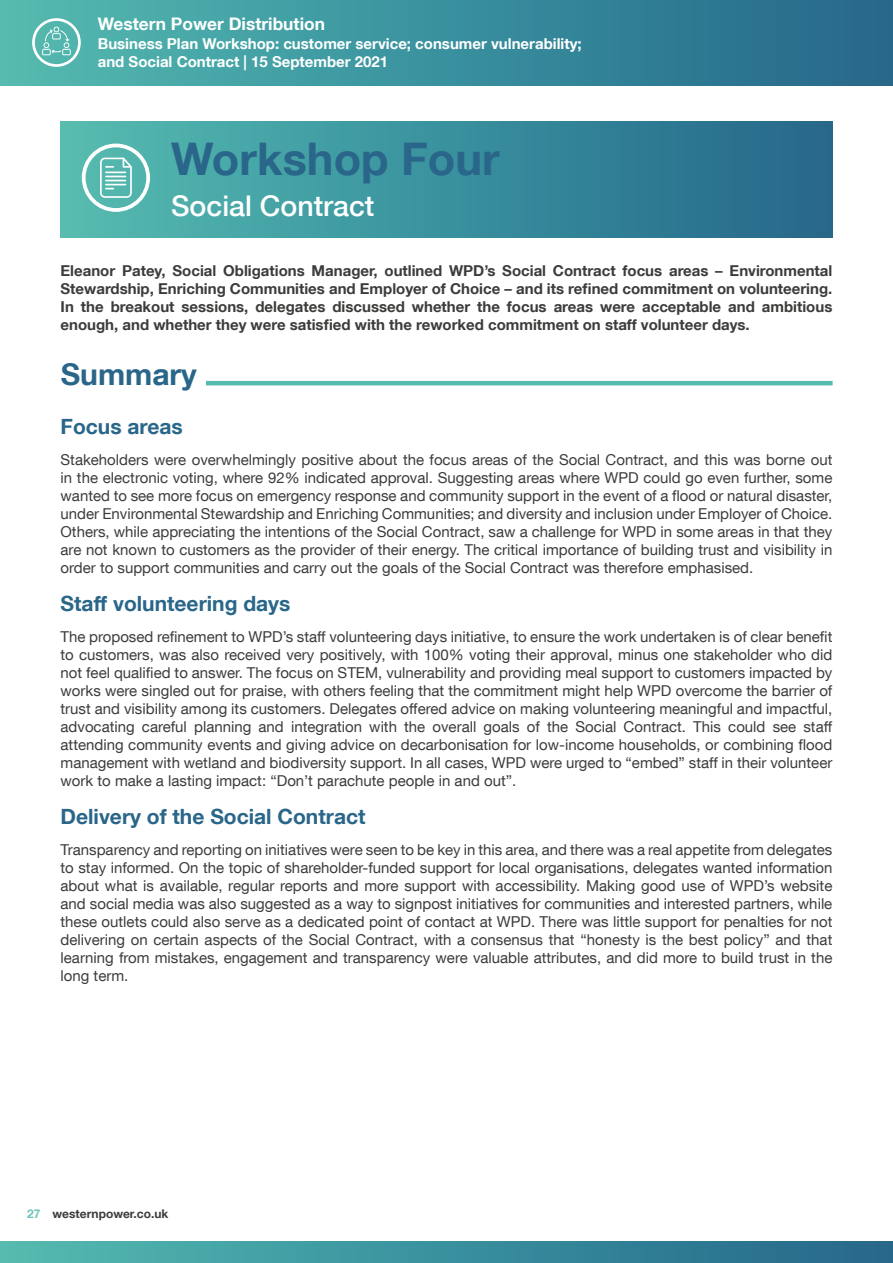
<style>
.page{position:relative;width:893px;height:1263px;background:#fff}
.page>*{position:absolute;margin:0;border:0;box-sizing:border-box;transform-origin:0 0}
.t1{font:700 45px "Helvetica Neue LT Com";color:#296689}
.t2{font:700 30px "Helvetica Neue LT Com";color:#296689}
.t3{font:500 28.5px "Helvetica Neue LT Com";color:#fff}
.t4{font:700 21px "Helvetica Neue LT Com";color:#296689}
.t5{font:700 17.4px "Helvetica Neue LT Com";color:#fff}
.t6{font:15px/18px "Helvetica Neue LT Com";color:#3c3c3b;text-align:justify}
.t7{font:700 15px/18px "Helvetica Neue LT Com";color:#3c3c3b;text-align:justify}
.t8{font:700 15px/18.3px "Helvetica Neue LT Com";color:#fff}
.t9{font:700 12px "Helvetica Neue LT Com";color:#3c3c3b}
.s1{color:#6fc3b8}
</style>
<div class="page">
<div style="left:0;top:0;width:893px;height:85px;background:linear-gradient(to right,#53bab0,#24668a)"></div>
<div style="left:0;top:1242px;width:893px;height:21px;background:linear-gradient(to right,#53bab0,#24668a)"></div>
<svg style="left:32px;top:18px;width:49px;height:49px;background:#79c5bf"></svg>
<div style="left:61px;top:121px;width:771px;height:116px;background:linear-gradient(to right,#54bcb1,#24668a)"></div>
<hr style="left:206px;top:381px;width:627px;height:4px;background:#55bbaf">
<svg style="left:82px;top:144px;width:68px;height:68px"></svg>
<p class="t5" style="left:98px;top:13px;width:229px">Western Power Distribution</p>
<p class="t8" style="left:98px;top:34px;width:485px">Business Plan Workshop: customer service; consumer vulnerability; and Social Contract | 15 September 2021</p>
<h1 class="t1" style="left:171px;top:130px;width:330px">Workshop Four</h1>
<h3 class="t3" style="left:171px;top:189px;width:205px">Social Contract</h3>
<p class="t7" style="left:61px;top:261px;width:773px">Eleanor Patey, Social Obligations Manager, outlined WPD’s Social Contract focus areas – Environmental Stewardship, Enriching Communities and Employer of Choice – and its refined commitment on volunteering.<br>In the breakout sessions, delegates discussed whether the focus areas were acceptable and ambitious enough, and whether they were satisfied with the reworked commitment on staff volunteer days.</p>
<h2 class="t2" style="left:61px;top:356px;width:138px">Summary</h2>
<h3 class="t4" style="left:61px;top:414px;width:124px">Focus areas</h3>
<p class="t6" style="left:61px;top:450px;width:773px">Stakeholders were overwhelmingly positive about the focus areas of the Social Contract, and this was borne out in the electronic voting, where 92% indicated approval. Suggesting areas where WPD could go even further, some wanted to see more focus on emergency response and community support in the event of a flood or natural disaster, under Environmental Stewardship and Enriching Communities; and diversity and inclusion under Employer of Choice.<br>Others, while appreciating the intentions of the Social Contract, saw a challenge for WPD in some areas in that they are not known to customers as the provider of their energy. The critical importance of building trust and visibility in order to support communities and carry out the goals of the Social Contract was therefore emphasised.</p>
<h3 class="t4" style="left:61px;top:590px;width:231px">Staff volunteering days</h3>
<p class="t6" style="left:61px;top:627px;width:773px">The proposed refinement to WPD’s staff volunteering days initiative, to ensure the work undertaken is of clear benefit to customers, was also received very positively, with 100% voting their approval, minus one stakeholder who did not feel qualified to answer. The focus on STEM, vulnerability and providing meal support to customers impacted by works were singled out for praise, with others feeling that the commitment might help WPD overcome the barrier of trust and visibility among its customers. Delegates offered advice on making volunteering meaningful and impactful, advocating careful planning and integration with the overall goals of the Social Contract. This could see staff attending community events and giving advice on decarbonisation for low-income households, or combining flood management with wetland and biodiversity support. In all cases, WPD were urged to “embed” staff in their volunteer work to make a lasting impact: “Don’t parachute people in and out”.</p>
<h3 class="t4" style="left:61px;top:803px;width:306px">Delivery of the Social Contract</h3>
<p class="t6" style="left:61px;top:840px;width:773px">Transparency and reporting on initiatives were seen to be key in this area, and there was a real appetite from delegates to stay informed. On the topic of shareholder-funded support for local organisations, delegates wanted information about what is available, regular reports and more support with accessibility. Making good use of WPD’s website and social media was also suggested as a way to signpost initiatives for communities and interested partners, while these outlets could also serve as a dedicated point of contact at WPD. There was little support for penalties for not delivering on certain aspects of the Social Contract, with a consensus that “honesty is the best policy” and that learning from mistakes, engagement and transparency were valuable attributes, and did more to build trust in the long term.</p>
<p class="t9" style="left:27px;top:1206px;width:143px"><span class="s1">27</span> westernpower.co.uk</p>
</div>
